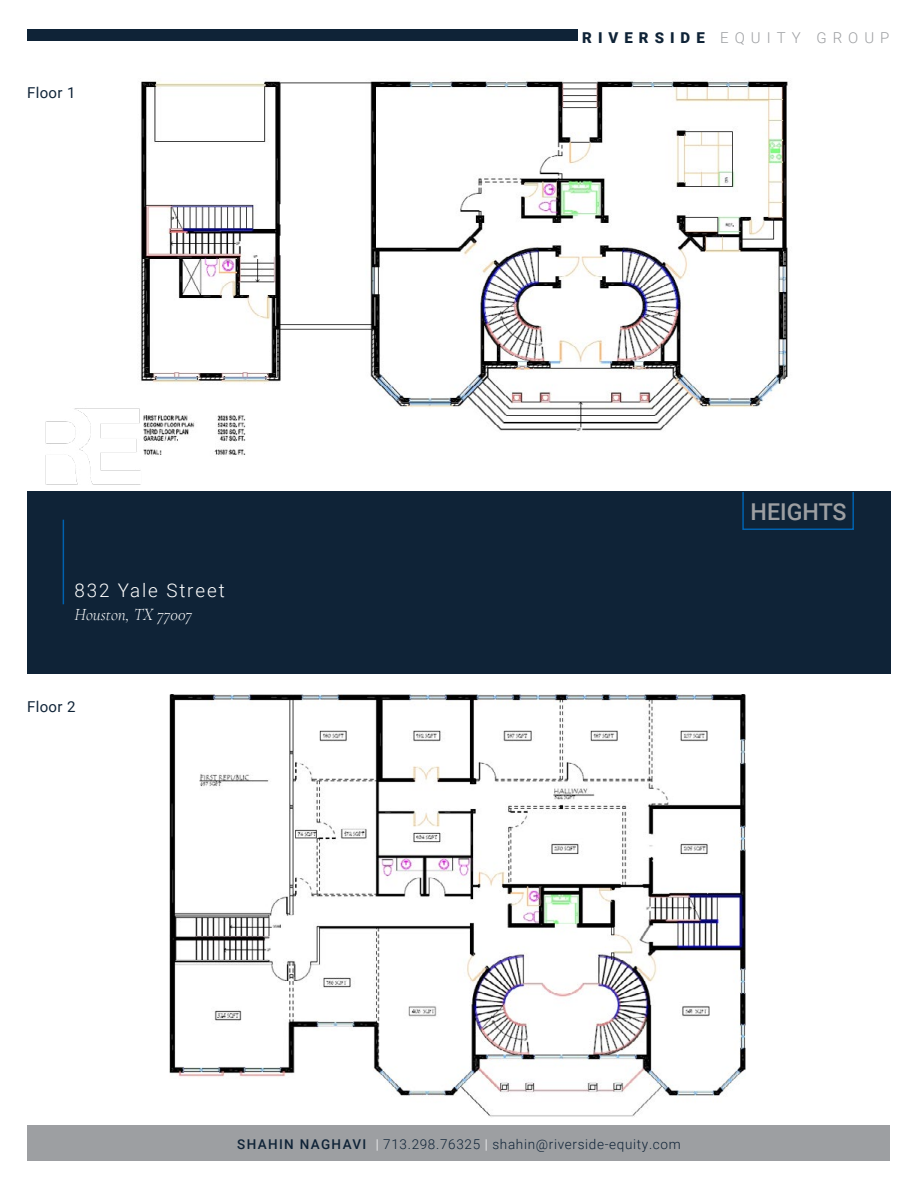
<style>
.page{position:relative;width:918px;height:1188px;background:#fff}
.page>*{position:absolute;margin:0;border:0;box-sizing:border-box;transform-origin:0 0}
.t1{font:500 23.25px "Roboto";color:#9d9fa2}
.t2{font:300 18.75px "Roboto";letter-spacing:.1em;color:#fff}
.t3{font:italic 300 17.25px "Cormorant Garamond";color:#fff}
.t4{font:300 15px "Roboto";letter-spacing:.4em;color:#9d9fa2}
.t5{font:15px "Roboto";letter-spacing:.025em;color:#0f2337}
.t6{font:300 13.5px "Roboto";letter-spacing:.05em;color:#0f2337}
.s1{font-weight:900;color:#0f2337}
.s2{font-weight:500}
.s3{color:#fff}
</style>
<div class="page">
<div style="left:27px;top:492px;width:864px;height:182px;background:#0f2337"></div>
<hr style="left:63px;top:520px;width:1px;height:84px;background:#0061af">
<div style="left:27px;top:1125px;width:863px;height:36px;background:#9d9fa2"></div>
<div style="left:27px;top:29px;width:551px;height:12px;background:#0f2337"></div>
<img style="left:140px;top:80px;width:648px;height:375px">
<img style="left:169px;top:694px;width:577px;height:423px">
<img style="left:45px;top:401px;width:108px;height:83px">
<div style="left:742px;top:491px;width:112px;height:39px;border:2px solid #0061af"></div>
<p class="t5" style="left:27px;top:82px;width:50px">Floor 1</p>
<h2 class="t2" style="left:75px;top:577px;width:152px">832 Yale Street</h2>
<p class="t3" style="left:75px;top:605px;width:119px">Houston, TX 77007</p>
<p class="t5" style="left:27px;top:696px;width:50px">Floor 2</p>
<p class="t4" style="left:582px;top:27px;width:309px"><span class="s1">RIVERSIDE</span> EQUITY GROUP</p>
<h1 class="t1" style="left:751px;top:496px;width:97px">HEIGHTS</h1>
<p class="t6" style="left:237px;top:1134px;width:445px"><span class="s2">SHAHIN NAGHAVI</span> <span class="s3">|</span> 713.298.76325 <span class="s3">|</span> shahin@riverside-equity.com</p>
</div>
